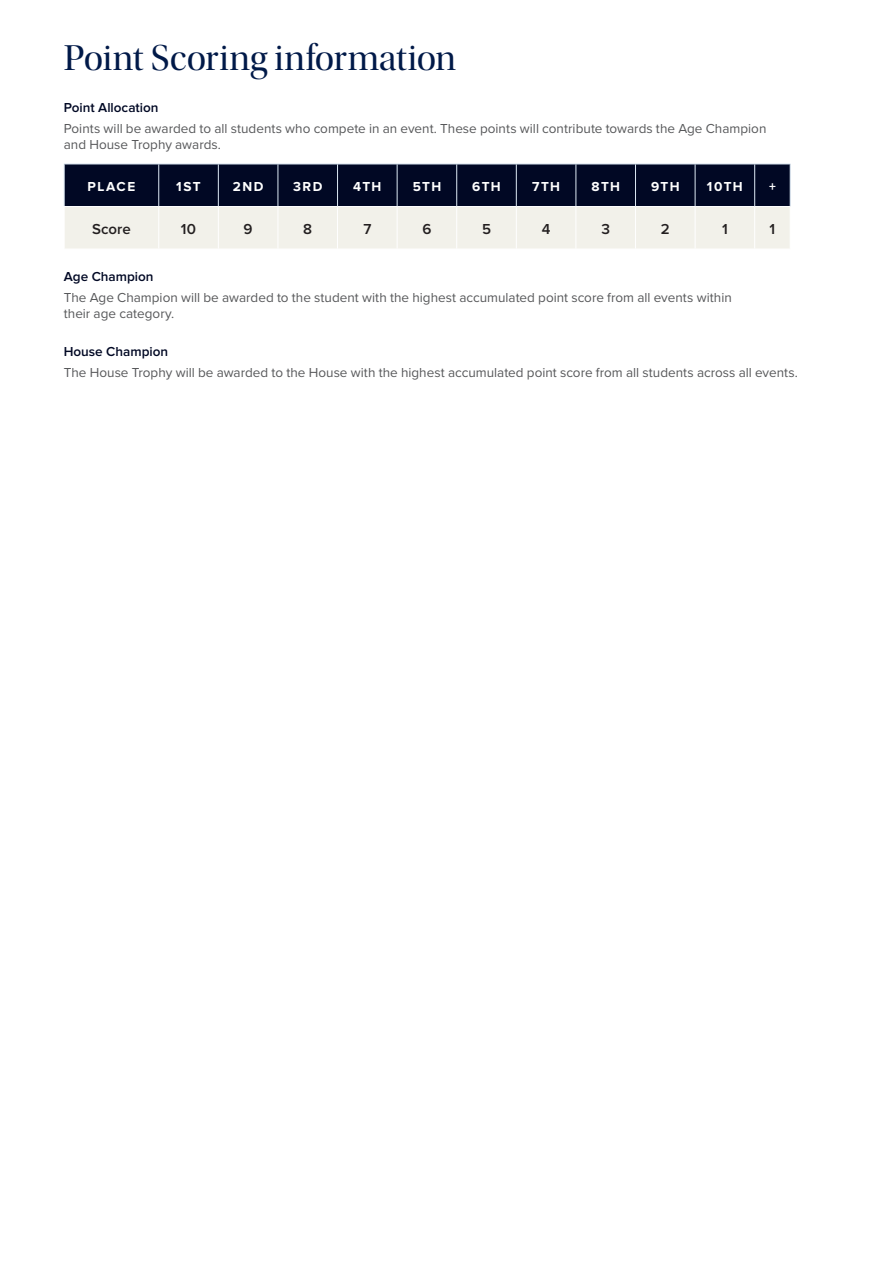
<style>
.page{position:relative;width:893px;height:1263px;background:#fff}
.page>*{position:absolute;margin:0;border:0;box-sizing:border-box;transform-origin:0 0}
.t1{font:37.5px "Utopia Std Disp";letter-spacing:-.005em;color:#001948}
.t2{font:600 15px "Proxima Nova";letter-spacing:.005em;color:#231f20}
._0_0_Body{font:13.5px/16.5px "Proxima Nova";color:#57585a}
.Subhead_2{font:600 13.5px "Proxima Nova";color:#010824}
.Sub_head_all_caps{font:700 13.5px "Proxima Nova";letter-spacing:.1em;color:#fff}
</style>
<div class="page">
<svg style="left:65px;top:165px;width:725px;height:84px;background:#7c7f89"></svg>
<hr style="left:64px;top:164px;width:1px;height:42px;background:#dce8f4">
<hr style="left:64px;top:164px;width:95px;height:1px;background:#dce8f4">
<hr style="left:159px;top:164px;width:59px;height:1px;background:#dce8f4">
<hr style="left:218px;top:164px;width:60px;height:1px;background:#dce8f4">
<hr style="left:278px;top:164px;width:60px;height:1px;background:#dce8f4">
<hr style="left:338px;top:164px;width:59px;height:1px;background:#dce8f4">
<hr style="left:397px;top:164px;width:60px;height:1px;background:#dce8f4">
<hr style="left:457px;top:164px;width:59px;height:1px;background:#dce8f4">
<hr style="left:516px;top:164px;width:60px;height:1px;background:#dce8f4">
<hr style="left:576px;top:164px;width:59px;height:1px;background:#dce8f4">
<hr style="left:635px;top:164px;width:60px;height:1px;background:#dce8f4">
<hr style="left:695px;top:164px;width:60px;height:1px;background:#dce8f4">
<hr style="left:755px;top:164px;width:36px;height:1px;background:#dce8f4">
<hr style="left:158px;top:164px;width:1px;height:42px;background:#dce8f4">
<hr style="left:218px;top:164px;width:1px;height:42px;background:#dce8f4">
<hr style="left:278px;top:164px;width:1px;height:42px;background:#dce8f4">
<hr style="left:337px;top:164px;width:1px;height:42px;background:#dce8f4">
<hr style="left:397px;top:164px;width:1px;height:42px;background:#dce8f4">
<hr style="left:456px;top:164px;width:1px;height:42px;background:#dce8f4">
<hr style="left:516px;top:164px;width:1px;height:42px;background:#dce8f4">
<hr style="left:575px;top:164px;width:1px;height:42px;background:#dce8f4">
<hr style="left:635px;top:164px;width:1px;height:42px;background:#dce8f4">
<hr style="left:695px;top:164px;width:1px;height:42px;background:#dce8f4">
<hr style="left:754px;top:164px;width:1px;height:42px;background:#dce8f4">
<hr style="left:790px;top:164px;width:1px;height:42px;background:#dce8f4">
<hr style="left:64px;top:206px;width:95px;height:1px;background:#fff">
<hr style="left:159px;top:206px;width:59px;height:1px;background:#fff">
<hr style="left:158px;top:207px;width:1px;height:42px;background:#fff">
<hr style="left:218px;top:206px;width:60px;height:1px;background:#fff">
<hr style="left:218px;top:207px;width:1px;height:42px;background:#fff">
<hr style="left:278px;top:206px;width:60px;height:1px;background:#fff">
<hr style="left:278px;top:207px;width:1px;height:42px;background:#fff">
<hr style="left:338px;top:206px;width:59px;height:1px;background:#fff">
<hr style="left:337px;top:207px;width:1px;height:42px;background:#fff">
<hr style="left:397px;top:206px;width:60px;height:1px;background:#fff">
<hr style="left:397px;top:207px;width:1px;height:42px;background:#fff">
<hr style="left:457px;top:206px;width:59px;height:1px;background:#fff">
<hr style="left:456px;top:207px;width:1px;height:42px;background:#fff">
<hr style="left:516px;top:206px;width:60px;height:1px;background:#fff">
<hr style="left:516px;top:207px;width:1px;height:42px;background:#fff">
<hr style="left:576px;top:206px;width:59px;height:1px;background:#fff">
<hr style="left:575px;top:207px;width:1px;height:42px;background:#fff">
<hr style="left:635px;top:206px;width:60px;height:1px;background:#fff">
<hr style="left:635px;top:207px;width:1px;height:42px;background:#fff">
<hr style="left:695px;top:206px;width:60px;height:1px;background:#fff">
<hr style="left:695px;top:207px;width:1px;height:42px;background:#fff">
<hr style="left:755px;top:206px;width:36px;height:1px;background:#fff">
<hr style="left:754px;top:207px;width:1px;height:42px;background:#fff">
<p class="t1" style="left:64px;top:38px;width:394px">Point Scoring information</p>
<p class="Subhead_2" style="left:64px;top:101px;width:96px">Point Allocation</p>
<p class="_0_0_Body" style="left:64px;top:119px;width:704px">Points will be awarded to all students who compete in an event. These points will contribute towards the Age Champion and House Trophy awards.</p>
<p class="Sub_head_all_caps" style="left:88px;top:180px;width:49px">PLACE</p>
<p class="Sub_head_all_caps" style="left:176px;top:180px;width:26px">1ST</p>
<p class="Sub_head_all_caps" style="left:233px;top:180px;width:32px">2ND</p>
<p class="Sub_head_all_caps" style="left:293px;top:180px;width:31px">3RD</p>
<p class="Sub_head_all_caps" style="left:353px;top:180px;width:30px">4TH</p>
<p class="Sub_head_all_caps" style="left:413px;top:180px;width:30px">5TH</p>
<p class="Sub_head_all_caps" style="left:472px;top:180px;width:30px">6TH</p>
<p class="Sub_head_all_caps" style="left:532px;top:180px;width:30px">7TH</p>
<p class="Sub_head_all_caps" style="left:591px;top:180px;width:30px">8TH</p>
<p class="Sub_head_all_caps" style="left:651px;top:180px;width:30px">9TH</p>
<p class="Sub_head_all_caps" style="left:707px;top:180px;width:37px">10TH</p>
<p class="Sub_head_all_caps" style="left:769px;top:180px;width:8px">+</p>
<p class="t2" style="left:92px;top:222px;width:40px">Score</p>
<p class="t2" style="left:181px;top:222px;width:17px">10</p>
<p class="t2" style="left:244px;top:222px;width:11px">9</p>
<p class="t2" style="left:303px;top:222px;width:10px">8</p>
<p class="t2" style="left:363px;top:222px;width:9px">7</p>
<p class="t2" style="left:422px;top:222px;width:11px">6</p>
<p class="t2" style="left:482px;top:222px;width:10px">5</p>
<p class="t2" style="left:542px;top:222px;width:10px">4</p>
<p class="t2" style="left:601px;top:222px;width:10px">3</p>
<p class="t2" style="left:661px;top:222px;width:10px">2</p>
<p class="t2" style="left:722px;top:222px;width:7px">1</p>
<p class="t2" style="left:770px;top:222px;width:7px">1</p>
<p class="Subhead_2" style="left:64px;top:270px;width:91px">Age Champion</p>
<p class="_0_0_Body" style="left:64px;top:289px;width:669px">The Age Champion will be awarded to the student with the highest accumulated point score from all events within their age category.</p>
<p class="Subhead_2" style="left:64px;top:345px;width:106px">House Champion</p>
<p class="_0_0_Body" style="left:64px;top:364px;width:736px">The House Trophy will be awarded to the House with the highest accumulated point score from all students across all events.</p>
</div>
